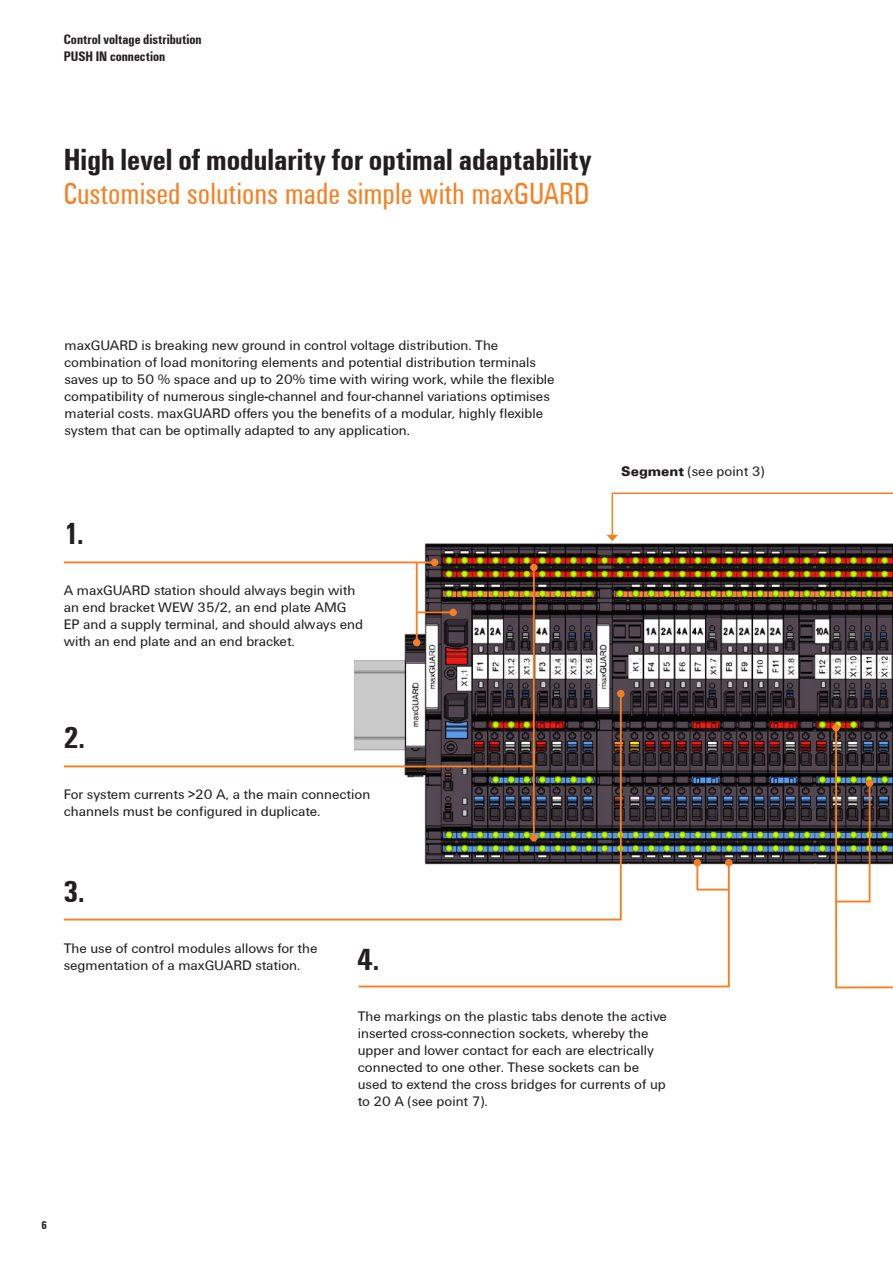
<style>
.page{position:relative;width:893px;height:1263px;background:#fff}
.page>*{position:absolute;margin:0;border:0;box-sizing:border-box;transform-origin:0 0}
.t1{font:700 31.5px "Weidmueller Condensed";color:#231f20}
.t2{font:31.5px "Weidmueller Condensed";color:#f57f21}
.t3{font:14.25px/17px "Weidmueller";color:#231f20}
.t4{font:700 14.25px/17.1px "Weidmueller Condensed";color:#231f20}
.t5{font:700 11.7px "Weidmueller Condensed";color:#231f20}
.s1{font-weight:700}
</style>
<div class="page">
<img style="left:353px;top:543px;width:540px;height:323px">
<hr style="left:64px;top:561px;width:371px;height:2px;background:#f57f21">
<div style="left:431px;top:559px;width:7px;height:7px;background:#f57f21;border-radius:50%"></div>
<svg style="left:353px;top:565px;width:183px;height:127px"></svg>
<div style="left:530px;top:564px;width:8px;height:7px;background:#f57f21;border-radius:50%"></div>
<svg style="left:63px;top:692px;width:560px;height:229px"></svg>
<div style="left:617px;top:690px;width:8px;height:7px;background:#f57f21;border-radius:50%"></div>
<hr style="left:416px;top:562px;width:2px;height:81px;background:#fff">
<svg style="left:413px;top:639px;width:7px;height:7px"></svg>
<hr style="left:417px;top:611px;width:36px;height:2px;background:#fff">
<svg style="left:449px;top:609px;width:8px;height:7px"></svg>
<hr style="left:533px;top:748px;width:2px;height:90px;background:#fff">
<svg style="left:530px;top:834px;width:8px;height:7px"></svg>
<svg style="left:357px;top:861px;width:373px;height:127px"></svg>
<svg style="left:694px;top:859px;width:37px;height:32px"></svg>
<div style="left:832px;top:724px;width:8px;height:7px;background:#f57f21;border-radius:50%"></div>
<svg style="left:834px;top:726px;width:59px;height:263px"></svg>
<div style="left:866px;top:779px;width:7px;height:8px;background:#f57f21;border-radius:50%"></div>
<svg style="left:606px;top:492px;width:287px;height:49px"></svg>
<p class="t4" style="left:64px;top:30px;width:139px">Control voltage distribution<br>PUSH IN connection</p>
<h1 class="t1" style="left:64px;top:141px;width:529px">High level of modularity for optimal adaptability</h1>
<h1 class="t2" style="left:64px;top:175px;width:527px">Customised solutions made simple with maxGUARD</h1>
<p class="t3" style="left:64px;top:336px;width:492px">maxGUARD is breaking new ground in control voltage distribution. The combination of load monitoring elements and potential distribution terminals saves up to 50 % space and up to 20% time with wiring work, while the flexible compatibility of numerous single-channel and four-channel variations optimises material costs. maxGUARD offers you the benefits of a modular, highly flexible system that can be optimally adapted to any application.</p>
<h1 class="t1" style="left:64px;top:515px;width:22px">1.</h1>
<p class="t3" style="left:64px;top:582px;width:301px">A maxGUARD station should always begin with an end bracket WEW 35/2, an end plate AMG EP and a supply terminal, and should always end with an end plate and an end bracket.</p>
<h1 class="t1" style="left:64px;top:719px;width:23px">2.</h1>
<p class="t3" style="left:64px;top:786px;width:308px">For system currents &gt;20 A, a the main connection channels must be configured in duplicate.</p>
<h1 class="t1" style="left:64px;top:872px;width:22px">3.</h1>
<p class="t3" style="left:621px;top:463px;width:145px"><span class="s1">Segment</span> (see point 3)</p>
<p class="t3" style="left:64px;top:939px;width:255px">The use of control modules allows for the segmentation of a maxGUARD station.</p>
<h1 class="t1" style="left:358px;top:940px;width:23px">4.</h1>
<p class="t3" style="left:358px;top:1007px;width:310px">The markings on the plastic tabs denote the active inserted cross-connection sockets, whereby the upper and lower contact for each are electrically connected to one other. These sockets can be used to extend the cross bridges for currents of up to 20 A (see point 7).</p>
<p class="t5" style="left:41px;top:1218px;width:7px">6</p>
</div>
